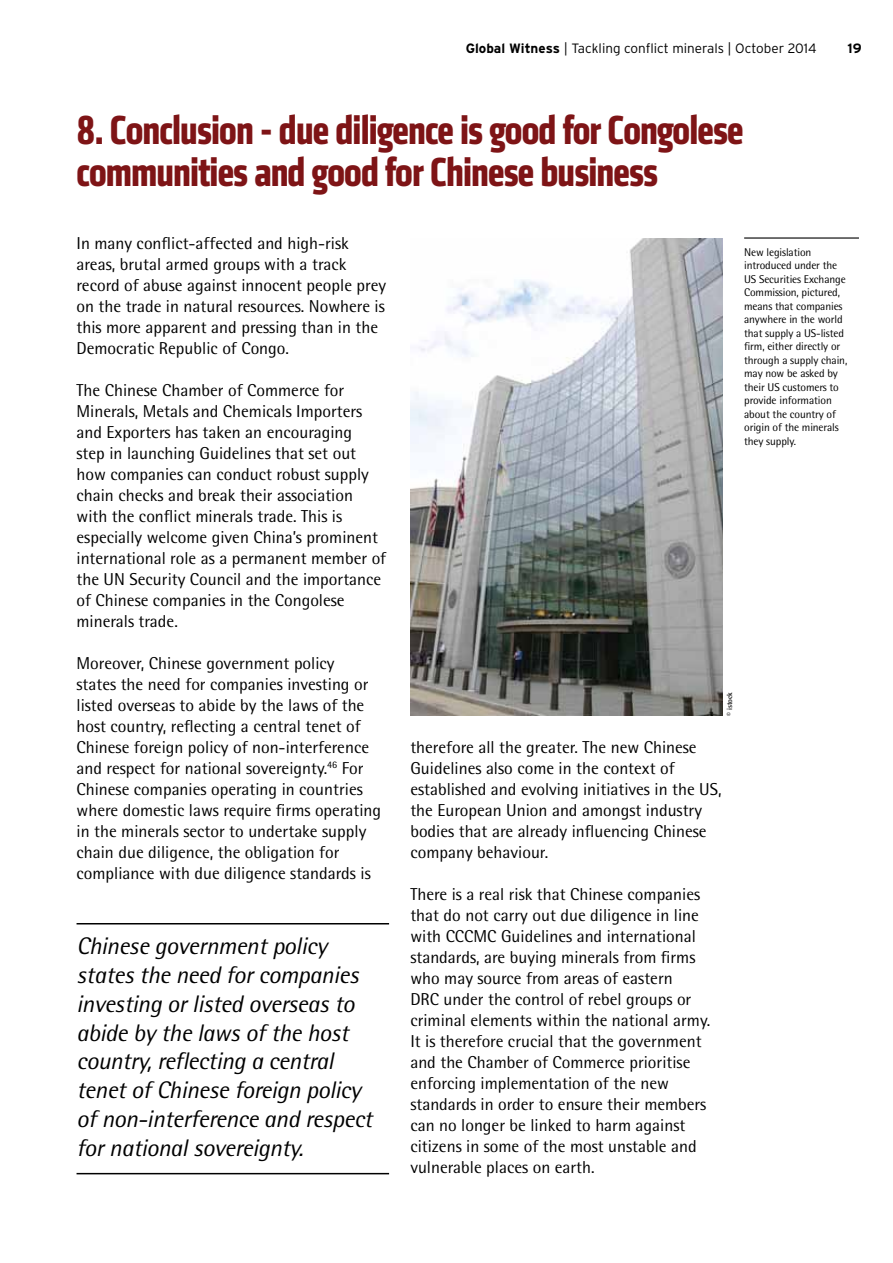
<style>
.page{position:relative;width:893px;height:1263px;background:#fff}
.page>*{position:absolute;margin:0;border:0;box-sizing:border-box;transform-origin:0 0}
.t1{font:700 condensed 42px/42px "Klavika";letter-spacing:-.02em;color:#7e1416}
.t2{font:italic 24px/28.8px "Rotis Semi Sans";letter-spacing:-.015em;color:#000}
.t3{font:17.25px/21px "Rotis Semi Sans";color:#000}
.t4{font:300 13.5px "Interstate";color:#000}
.t5{font:700 13.5px "Interstate";color:#000}
.t6{font:11.25px/13.5px "Rotis Semi Sans";letter-spacing:-.01em;color:#000}
.t7{font:700 7.5px "Rotis Semi Sans";letter-spacing:-.01em;color:#000}
.s1{font-weight:700}
</style>
<div class="page">
<img style="left:410px;top:238px;width:313px;height:477px">
<hr style="left:744px;top:237px;width:115px;height:2px;background:#000">
<hr style="left:77px;top:923px;width:312px;height:1px;background:#000">
<hr style="left:77px;top:1173px;width:312px;height:1px;background:#000">
<p class="t4" style="left:466px;top:41px;width:352px"><span class="s1">Global Witness</span> | Tackling conflict minerals | October 2014</p>
<p class="t5" style="left:848px;top:41px;width:16px">19</p>
<h1 class="t1" style="left:77px;top:109px;width:668px">8. Conclusion - due diligence is good for Congolese communities and good for Chinese business</h1>
<p class="t3" style="left:77px;top:232px;width:311px">In many conflict-affected and high-risk areas, brutal armed groups with a track record of abuse against innocent people prey on the trade in natural resources. Nowhere is this more apparent and pressing than in the Democratic Republic of Congo.</p>
<p class="t3" style="left:77px;top:379px;width:311px">The Chinese Chamber of Commerce for Minerals, Metals and Chemicals Importers and Exporters has taken an encouraging<br>step in launching Guidelines that set out how companies can conduct robust supply chain checks and break their association with the conflict minerals trade. This is especially welcome given China’s prominent international role as a permanent member of the UN Security Council and the importance of Chinese companies in the Congolese minerals trade.</p>
<p class="t3" style="left:77px;top:652px;width:306px">Moreover, Chinese government policy<br>states the need for companies investing or listed overseas to abide by the laws of the host country, reflecting a central tenet of Chinese foreign policy of non-interference and respect for national sovereignty.<sup>46</sup> For Chinese companies operating in countries where domestic laws require firms operating in the minerals sector to undertake supply chain due diligence, the obligation for compliance with due diligence standards is</p>
<p class="t2" style="left:77px;top:931px;width:297px">Chinese government policy states the need for companies investing or listed overseas to abide by the laws of the host country, reflecting a central tenet of Chinese foreign policy of non-interference and respect for national sovereignty.</p>
<p class="t6" style="left:744px;top:245px;width:105px">New legislation introduced under the<br>US Securities Exchange<br>Commission, pictured, means that companies anywhere in the world that supply a US-listed firm, either directly or through a supply chain, may now be asked by their US customers to provide information about the country of origin of the minerals they supply.</p>
<p class="t7" style="left:725px;top:716px;width:25px;rotate:-90deg">© istock</p>
<p class="t3" style="left:410px;top:736px;width:313px">therefore all the greater. The new Chinese Guidelines also come in the context of established and evolving initiatives in the US, the European Union and amongst industry bodies that are already influencing Chinese company behaviour.</p>
<p class="t3" style="left:410px;top:883px;width:301px">There is a real risk that Chinese companies that do not carry out due diligence in line with CCCMC Guidelines and international standards, are buying minerals from firms who may source from areas of eastern<br>DRC under the control of rebel groups or criminal elements within the national army.<br>It is therefore crucial that the government and the Chamber of Commerce prioritise enforcing implementation of the new standards in order to ensure their members can no longer be linked to harm against citizens in some of the most unstable and vulnerable places on earth.</p>
</div>
